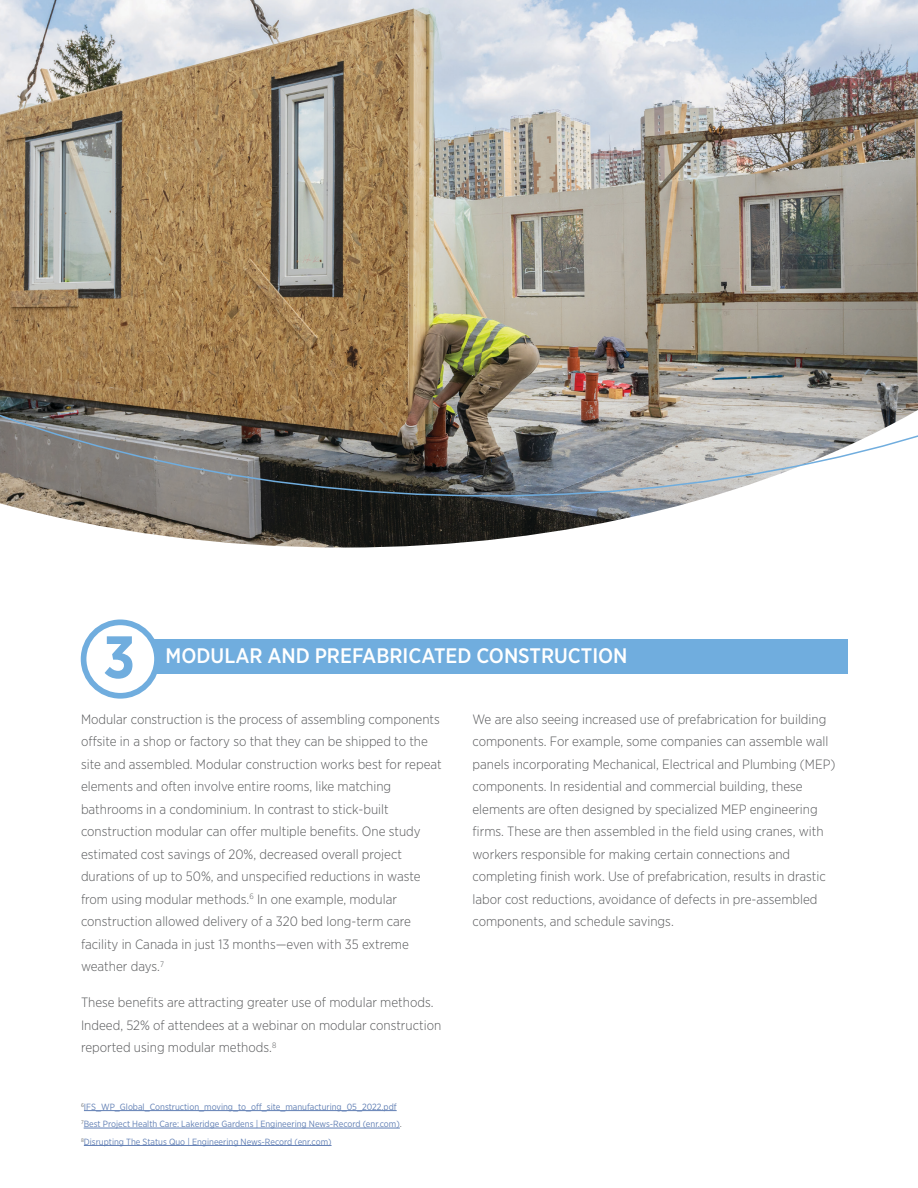
<style>
.page{position:relative;width:918px;height:1188px;background:#fff}
.page>*{position:absolute;margin:0;border:0;box-sizing:border-box;transform-origin:0 0}
.t1{font:700 59.55px "Gotham Narrow";color:#70adde}
.t2{font:500 21px "Gotham Narrow";color:#fff}
.t3{font:300 13.5px/22.5px "Gotham Narrow";color:#58595b}
.t4{font:9px/17.4px "Gotham Narrow";color:#6280b5}
.s1{color:#6d6f71}
</style>
<div class="page">
<img style="left:0;top:497px;width:709px;height:51px">
<img style="left:0;top:0;width:918px;height:497px">
<div style="left:118px;top:639px;width:730px;height:35px;background:#70adde"></div>
<div style="left:84px;top:622px;width:73px;height:74px;background:#fff;border-radius:50%"></div>
<div style="left:81px;top:619px;width:79px;height:80px;border:6px solid #70adde;border-radius:50%"></div>
<hr style="left:84px;top:1110px;width:313px;height:1px;background:#6280b5">
<hr style="left:84px;top:1128px;width:316px;height:1px;background:#6280b5">
<hr style="left:84px;top:1145px;width:248px;height:1px;background:#6280b5">
<h1 class="t1" style="left:103px;top:619px;width:34px">3</h1>
<h2 class="t2" style="left:166px;top:642px;width:463px">MODULAR AND PREFABRICATED CONSTRUCTION</h2>
<p class="t3" style="left:81px;top:707px;width:362px">Modular construction is the process of assembling components offsite in a shop or factory so that they can be shipped to the site and assembled. Modular construction works best for repeat elements and often involve entire rooms, like matching bathrooms in a condominium. In contrast to stick-built construction modular can offer multiple benefits. One study estimated cost savings of 20%, decreased overall project durations of up to 50%, and unspecified reductions in waste from using modular methods.<sup>6</sup> In one example, modular construction allowed delivery of a 320 bed long-term care facility in Canada in just 13 months—even with 35 extreme weather days.<sup>7</sup></p>
<p class="t3" style="left:81px;top:991px;width:362px">These benefits are attracting greater use of modular methods.<br>Indeed, 52% of attendees at a webinar on modular construction reported using modular methods.<sup>8</sup></p>
<p class="t4" style="left:81px;top:1098px;width:322px"><sup>6</sup>IFS_WP_Global_Construction_moving_to_off_site_manufacturing_05_2022.pdf<br><sup>7</sup>Best Project Health Care: Lakeridge Gardens | Engineering News-Record (enr.com)<span class="s1">.<br></span><sup>8</sup>Disrupting The Status Quo | Engineering News-Record (enr.com)</p>
<p class="t3" style="left:472px;top:707px;width:364px">We are also seeing increased use of prefabrication for building components. For example, some companies can assemble wall panels incorporating Mechanical, Electrical and Plumbing (MEP) components. In residential and commercial building, these elements are often designed by specialized MEP engineering firms. These are then assembled in the field using cranes, with workers responsible for making certain connections and completing finish work. Use of prefabrication, results in drastic labor cost reductions, avoidance of defects in pre-assembled components, and schedule savings.</p>
</div>
